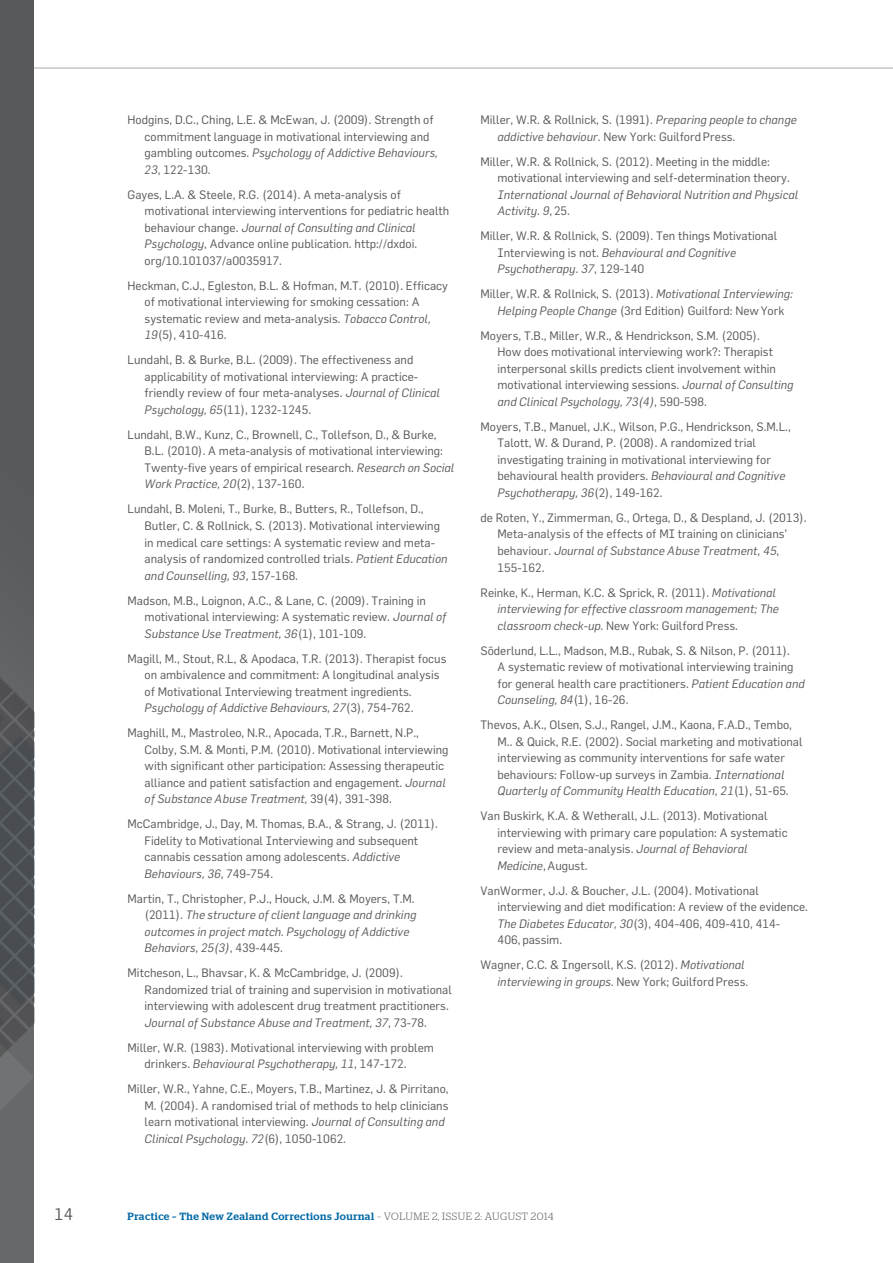
<style>
.page{position:relative;width:893px;height:1263px;background:#fff}
.page>*{position:absolute;margin:0;border:0;box-sizing:border-box;transform-origin:0 0}
.t1{font:16.5px "Flama Maori";color:#58595b}
.t2{font:12px/16.5px "Flama Maori";color:#58595b}
.t3{font:italic 12px/16.5px "Flama Maori";color:#58595b}
.t4{font:500 10.5px "Stag";letter-spacing:.05em;color:#0068a6}
.s1{font-style:italic}
.s2{font-style:normal}
.s3{font-weight:300;color:#58595b}
</style>
<div class="page">
<hr style="left:0;top:68px;width:893px;height:1px;background:#a7a9ac">
<div style="left:0;top:0;width:34px;height:1263px;background:#58595b"></div>
<svg style="left:0;top:655px;width:34px;height:608px"></svg>
<p class="t2" style="left:145px;top:112px;width:295px;text-indent:-17px">Hodgins, D.C., Ching, L.E. &amp; McEwan, J. (2009). Strength of commitment language in motivational interviewing and gambling outcomes. <span class="s1">Psychology of Addictive Behaviours, 23</span>, 122-130.</p>
<p class="t2" style="left:145px;top:186px;width:306px;text-indent:-17px">Gayes, L.A. &amp; Steele, R.G. (2014). A meta-analysis of motivational interviewing interventions for pediatric health behaviour change. <span class="s1">Journal of Consulting and Clinical Psychology</span>, Advance online publication. http://dxdoi. org/10.101037/a0035917.</p>
<p class="t2" style="left:145px;top:277px;width:305px;text-indent:-17px">Heckman, C.J., Egleston, B.L. &amp; Hofman, M.T. (2010). Efficacy of motivational interviewing for smoking cessation: A systematic review and meta-analysis. <span class="s1">Tobacco Control, 19</span>(5), 410-416.</p>
<p class="t2" style="left:145px;top:352px;width:297px;text-indent:-17px">Lundahl, B. &amp; Burke, B.L. (2009). The effectiveness and applicability of motivational interviewing: A practice&shy;friendly review of four meta-analyses. <span class="s1">Journal of Clinical Psychology, 65</span>(11), 1232-1245.</p>
<p class="t2" style="left:145px;top:426px;width:311px;text-indent:-17px">Lundahl, B.W., Kunz, C., Brownell, C., Tollefson, D., &amp; Burke, B.L. (2010). A meta-analysis of motivational interviewing:<br>Twenty-five years of empirical research. <span class="s1">Research on Social Work Practice, 20</span>(2), 137-160.</p>
<p class="t2" style="left:145px;top:501px;width:304px;text-indent:-17px">Lundahl, B. Moleni, T., Burke, B., Butters, R., Tollefson, D., Butler, C. &amp; Rollnick, S. (2013). Motivational interviewing in medical care settings: A systematic review and meta&shy;analysis of randomized controlled trials. <span class="s1">Patient Education and Counselling, 93</span>, 157-168.</p>
<p class="t2" style="left:145px;top:592px;width:303px;text-indent:-17px">Madson, M.B., Loignon, A.C., &amp; Lane, C. (2009). Training in motivational interviewing: A systematic review. <span class="s1">Journal of<br>Substance Use Treatment, 36</span>(1), 101-109.</p>
<p class="t2" style="left:145px;top:650px;width:303px;text-indent:-17px">Magill, M., Stout, R.L, &amp; Apodaca, T.R. (2013). Therapist focus on ambivalence and commitment: A longitudinal analysis of Motivational Interviewing treatment ingredients.<br><span class="s1">Psychology of Addictive Behaviours, 27</span>(3), 754-762.</p>
<p class="t2" style="left:145px;top:724px;width:305px;text-indent:-17px">Maghill, M., Mastroleo, N.R., Apocada, T.R., Barnett, N.P., Colby, S.M. &amp; Monti, P.M. (2010). Motivational interviewing with significant other participation: Assessing therapeutic alliance and patient satisfaction and engagement. <span class="s1">Journal of Substance Abuse Treatment,</span> 39(4), 391-398.</p>
<p class="t2" style="left:145px;top:815px;width:295px;text-indent:-17px">McCambridge, J., Day, M. Thomas, B.A., &amp; Strang, J. (2011).<br>Fidelity to Motivational Interviewing and subsequent cannabis cessation among adolescents. <span class="s1">Addictive Behaviours, 36</span>, 749-754.</p>
<p class="t3" style="left:145px;top:890px;width:273px;text-indent:-17px"><span class="s2">Martin, T., Christopher, P.J., Houck, J.M. &amp; Moyers, T.M. (2011).</span> The structure of client language and drinking outcomes in project match. Psychology of Addictive Behaviors, 25(3)<span class="s2">, 439-445.</span></p>
<p class="t2" style="left:145px;top:964px;width:309px;text-indent:-17px">Mitcheson, L., Bhavsar, K. &amp; McCambridge, J. (2009).<br>Randomized trial of training and supervision in motivational interviewing with adolescent drug treatment practitioners.<br><span class="s1">Journal of Substance Abuse and Treatment, 37</span>, 73-78.</p>
<p class="t2" style="left:145px;top:1039px;width:291px;text-indent:-17px">Miller, W.R. (1983). Motivational interviewing with problem drinkers. <span class="s1">Behavioural Psychotherapy, 11</span>, 147-172.</p>
<p class="t2" style="left:145px;top:1080px;width:306px;text-indent:-17px">Miller, W.R., Yahne, C.E., Moyers, T.B., Martinez, J. &amp; Pirritano, M. (2004). A randomised trial of methods to help clinicians learn motivational interviewing. <span class="s1">Journal of Consulting and Clinical Psychology</span>. <span class="s1">72</span>(6), 1050-1062.</p>
<p class="t2" style="left:497px;top:112px;width:301px;text-indent:-17px">Miller, W.R. &amp; Rollnick, S. (1991). <span class="s1">Preparing people to change addictive behaviour</span>. New York: GuilfordPress.</p>
<p class="t2" style="left:497px;top:153px;width:294px;text-indent:-17px">Miller, W.R. &amp; Rollnick, S. (2012). Meeting in the middle: motivational interviewing and self-determination theory.</p>
<p class="t3" style="left:497px;top:186px;width:302px">International Journal of Behavioral Nutrition and Physical<br>Activity<span class="s2">.</span> 9<span class="s2">, 25.</span></p>
<p class="t2" style="left:497px;top:228px;width:281px;text-indent:-17px">Miller, W.R. &amp; Rollnick, S. (2009). Ten things Motivational<br>Interviewing is not. <span class="s1">Behavioural and Cognitive<br>Psychotherapy</span>. <span class="s1">37</span>, 129-140</p>
<p class="t2" style="left:497px;top:286px;width:297px;text-indent:-17px">Miller, W.R. &amp; Rollnick, S. (2013). <span class="s1">Motivational Interviewing:<br>Helping People Change</span> (3rd Edition) Guilford: NewYork</p>
<p class="t2" style="left:497px;top:327px;width:298px;text-indent:-17px">Moyers, T.B., Miller, W.R., &amp; Hendrickson, S.M. (2005).<br>How does motivational interviewing work?: Therapist interpersonal skills predicts client involvement within motivational interviewing sessions. <span class="s1">Journal of Consulting and Clinical Psychology, 73(4)</span>, 590-598.</p>
<p class="t2" style="left:497px;top:418px;width:295px;text-indent:-17px">Moyers, T.B., Manuel, J.K., Wilson, P.G., Hendrickson, S.M.L., Talott, W. &amp; Durand, P. (2008). A randomized trial investigating training in motivational interviewing for behavioural health providers. <span class="s1">Behavioural and Cognitive Psychotherapy, 36</span>(2), 149-162.</p>
<p class="t2" style="left:497px;top:509px;width:311px;text-indent:-17px">de Roten, Y., Zimmerman, G., Ortega, D., &amp; Despland, J. (2013).<br>Meta-analysis of the effects of MI training on clinicians’ behaviour. <span class="s1">Journal of Substance Abuse Treatment</span>, <span class="s1">45</span>, 155-162.</p>
<p class="t3" style="left:497px;top:584px;width:283px;text-indent:-17px"><span class="s2">Reinke, K., Herman, K.C. &amp; Sprick, R. (2011).</span> Motivational interviewing for effective classroom management; The classroom check-up. <span class="s2">New York: GuilfordPress.</span></p>
<p class="t2" style="left:497px;top:642px;width:309px;text-indent:-17px">Söderlund, L.L., Madson, M.B., Rubak, S. &amp; Nilson, P. (2011).<br>A systematic review of motivational interviewing training for general health care practitioners. <span class="s1">Patient Education and Counseling, 84</span>(1), 16-26.</p>
<p class="t2" style="left:497px;top:716px;width:307px;text-indent:-17px">Thevos, A.K., Olsen, S.J., Rangel, J.M., Kaona, F.A.D., Tembo, M.. &amp; Quick, R.E. (2002). Social marketing and motivational interviewing as community interventions for safe water behaviours: Follow-up surveys in Zambia. <span class="s1">International Quarterly of Community Health Education</span>, <span class="s1">21</span>(1), 51-65.</p>
<p class="t2" style="left:497px;top:807px;width:292px;text-indent:-17px">Van Buskirk, K.A. &amp; Wetherall, J.L. (2013). Motivational interviewing with primary care population: A systematic review and meta-analysis. <span class="s1">Journal of Behavioral Medicine</span>,August.</p>
<p class="t2" style="left:497px;top:882px;width:312px;text-indent:-17px">VanWormer, J.J. &amp; Boucher, J.L. (2004). Motivational interviewing and diet modification: A review of the evidence.<br><span class="s1">The Diabetes Educator, 30</span>(3), 404-406, 409-410, 414-<br>406, passim.</p>
<p class="t2" style="left:480px;top:956px;width:269px;text-align:right">Wagner, C.C. &amp; Ingersoll, K.S. (2012). <span class="s1">Motivational interviewing in groups.</span> New York; GuilfordPress.</p>
<h1 class="t1" style="left:54px;top:1204px;width:20px">14</h1>
<p class="t4" style="left:128px;top:1210px;width:427px">Practice – The New Zealand Corrections Journal <span class="s3">– VOLUME 2, ISSUE 2: AUGUST 2014</span></p>
</div>
